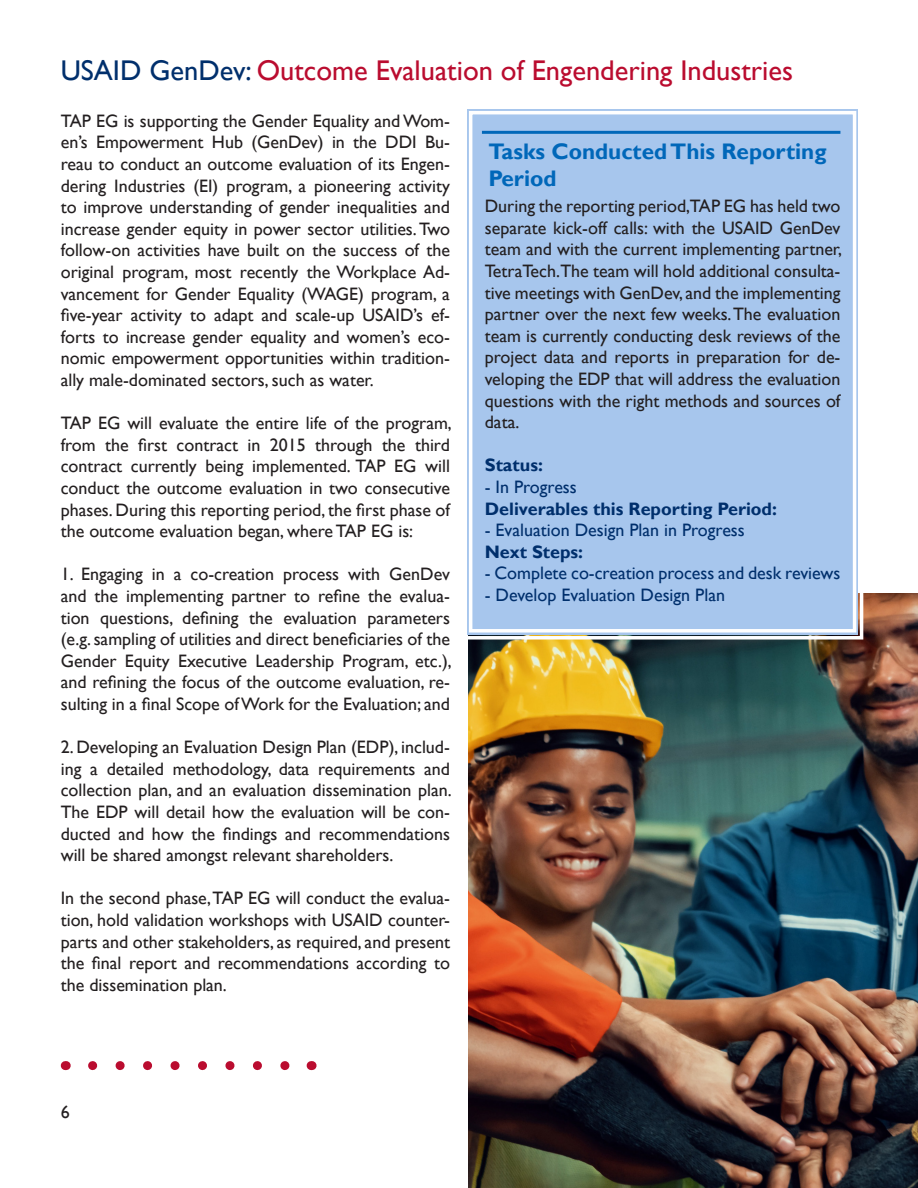
<style>
.page{position:relative;width:918px;height:1188px;background:#fff}
.page>*{position:absolute;margin:0;border:0;box-sizing:border-box;transform-origin:0 0}
.t1{font:28.5px "Gill Sans";color:#ba0c2f}
.t2{font:700 22.5px "Gill Sans";color:#0067b9}
.t3{font:18px/21.6px "Gill Sans";color:#231f20;text-align:justify}
.t4{font:18px "Gill Sans";color:#002f6c}
.t5{font:700 18px "Gill Sans";color:#002f6c}
.s1{color:#002f6c}
</style>
<div class="page">
<img style="left:468px;top:594px;width:450px;height:594px">
<hr style="left:917px;top:0;width:1px;height:608px;background:#fff">
<div style="left:467px;top:109px;width:398px;height:532px;background:#a7c6ed"></div>
<div style="left:469px;top:111px;width:387px;height:522px;border:3px solid #fff"></div>
<hr style="left:482px;top:131px;width:358px;height:3px;background:#0067b9">
<svg style="left:93px;top:1061px;width:197px;height:9px"></svg>
<p class="t1" style="left:61px;top:54px;width:734px"><span class="s1">USAID GenDev:</span> Outcome Evaluation of Engendering Industries</p>
<p class="t3" style="left:61px;top:110px;width:391px">TAP EG is supporting the Gender Equality and Wom&shy;en’s Empowerment Hub (GenDev) in the DDI Bu&shy;reau to conduct an outcome evaluation of its Engen&shy;dering Industries (EI) program, a pioneering activity to improve understanding of gender inequalities and increase gender equity in power sector utilities. Two follow-on activities have built on the success of the original program, most recently the Workplace Ad&shy;vancement for Gender Equality (WAGE) program, a five-year activity to adapt and scale-up USAID’s ef&shy;forts to increase gender equality and women’s eco&shy;nomic empowerment opportunities within tradition&shy;ally male-dominated sectors, such as water.</p>
<p class="t3" style="left:61px;top:413px;width:393px">TAP EG will evaluate the entire life of the program, from the first contract in 2015 through the third contract currently being implemented. TAP EG will conduct the outcome evaluation in two consecutive phases. During this reporting period, the first phase of the outcome evaluation began, where TAP EG is:</p>
<p class="t3" style="left:61px;top:564px;width:393px">1. Engaging in a co-creation process with GenDev and the implementing partner to refine the evalua&shy;tion questions, defining the evaluation parameters (e.g. sampling of utilities and direct beneficiaries of the Gender Equity Executive Leadership Program, etc.), and refining the focus of the outcome evaluation, re&shy;sulting in a final Scope of Work for the Evaluation; and</p>
<p class="t3" style="left:61px;top:737px;width:393px">2. Developing an Evaluation Design Plan (EDP), includ&shy;ing a detailed methodology, data requirements and collection plan, and an evaluation dissemination plan.<br>The EDP will detail how the evaluation will be con&shy;ducted and how the findings and recommendations will be shared amongst relevant shareholders.</p>
<p class="t3" style="left:61px;top:888px;width:391px">In the second phase, TAP EG will conduct the evalua&shy;tion, hold validation workshops with USAID counter&shy;parts and other stakeholders, as required, and present the final report and recommendations according to the dissemination plan.</p>
<p class="t2" style="left:488px;top:137px;width:340px">Tasks Conducted This Reporting</p>
<p class="t2" style="left:488px;top:164px;width:70px">Period</p>
<p class="t3" style="left:485px;top:196px;width:359px">During the reporting period,TAP EG has held two separate kick-off calls: with the USAID GenDev team and with the current implementing partner, TetraTech.The team will hold additional consulta&shy;tive meetings with GenDev, and the implementing partner over the next few weeks. The evaluation team is currently conducting desk reviews of the project data and reports in preparation for de&shy;veloping the EDP that will address the evaluation questions with the right methods and sources of data.</p>
<p class="t5" style="left:485px;top:455px;width:60px">Status:</p>
<p class="t4" style="left:485px;top:477px;width:94px">- In Progress</p>
<p class="t5" style="left:485px;top:498px;width:294px">Deliverables this Reporting Period:</p>
<p class="t4" style="left:485px;top:520px;width:262px">- Evaluation Design Plan in Progress</p>
<p class="t5" style="left:485px;top:541px;width:100px">Next Steps:</p>
<p class="t4" style="left:485px;top:563px;width:357px">- Complete co-creation process and desk reviews</p>
<p class="t4" style="left:485px;top:585px;width:242px">- Develop Evaluation Design Plan</p>
<p class="t3" style="left:61px;top:1101px;width:10px">6</p>
</div>
